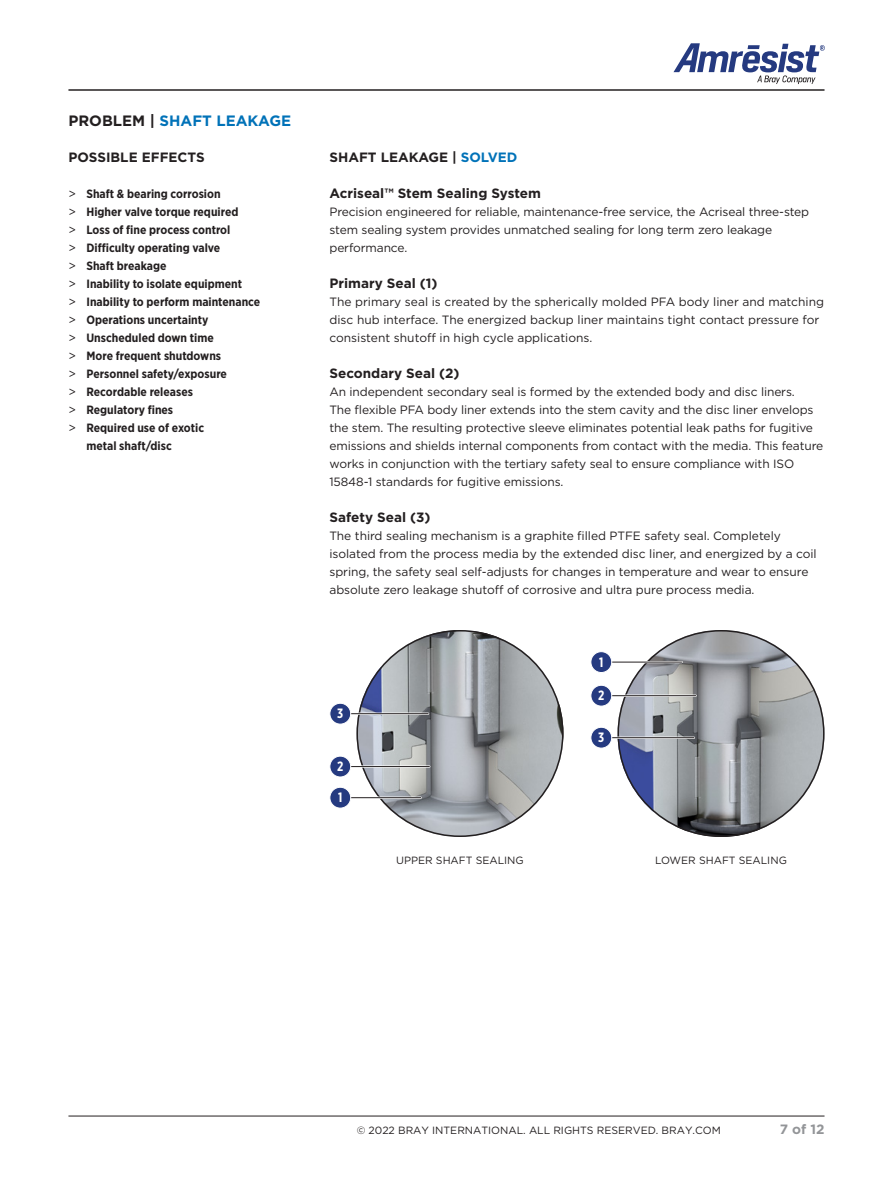
<style>
.page{position:relative;width:893px;height:1188px;background:#fff}
.page>*{position:absolute;margin:0;border:0;box-sizing:border-box;transform-origin:0 0}
.Subhead_1{font:700 15px "Gotham";color:#0072b8}
.Subhead_2{font:700 13.5px "Gotham";color:#231f20}
.Balloon_Number{font:700 13.5px "Gotham X Narrow";color:#fff}
.t1{font:700 13.5px "Gotham";color:#939598}
.Body_Text{font:12px/18px "Gotham";letter-spacing:-.01em;color:#231f20}
.t2{font:700 12px/18px "Gotham Narrow";color:#231f20}
.t3{font:10.5px "Gotham";color:#231f20}
.s1{color:#231f20}
.s2{font-family:"Gotham";font-weight:400}
.s3{color:#0072b8}
</style>
<div class="page">
<hr style="left:68px;top:1116px;width:756px;height:1px;background:#231f20">
<hr style="left:68px;top:89px;width:756px;height:2px;background:#231f20">
<img style="left:356px;top:630px;width:207px;height:207px;border-radius:103px">
<img style="left:617px;top:630px;width:207px;height:207px;border-radius:103px">
<hr style="left:351px;top:765px;width:78px;height:3px;background:#fff">
<hr style="left:351px;top:766px;width:78px;height:1px;background:#231f20">
<hr style="left:612px;top:737px;width:82px;height:2px;background:#fff">
<hr style="left:612px;top:737px;width:82px;height:1px;background:#231f20">
<hr style="left:351px;top:797px;width:70px;height:2px;background:#fff">
<hr style="left:351px;top:797px;width:70px;height:1px;background:#231f20">
<hr style="left:612px;top:661px;width:70px;height:2px;background:#fff">
<hr style="left:612px;top:662px;width:70px;height:1px;background:#231f20">
<hr style="left:351px;top:713px;width:77px;height:2px;background:#fff">
<hr style="left:351px;top:713px;width:77px;height:1px;background:#231f20">
<hr style="left:612px;top:695px;width:84px;height:2px;background:#fff">
<hr style="left:612px;top:695px;width:84px;height:1px;background:#231f20">
<div style="left:330px;top:703px;width:21px;height:21px;background:#253a80;border-radius:50%"></div>
<div style="left:329px;top:703px;width:22px;height:21px;border:1px solid #fff;border-radius:50%"></div>
<div style="left:591px;top:685px;width:21px;height:21px;background:#253a80;border-radius:50%"></div>
<div style="left:590px;top:685px;width:22px;height:21px;border:1px solid #fff;border-radius:50%"></div>
<div style="left:330px;top:756px;width:21px;height:21px;background:#253a80;border-radius:50%"></div>
<div style="left:329px;top:756px;width:22px;height:21px;border:1px solid #fff;border-radius:50%"></div>
<div style="left:591px;top:727px;width:21px;height:21px;background:#253a80;border-radius:50%"></div>
<div style="left:590px;top:727px;width:22px;height:21px;border:1px solid #fff;border-radius:50%"></div>
<div style="left:330px;top:787px;width:21px;height:21px;background:#253a80;border-radius:50%"></div>
<div style="left:329px;top:787px;width:22px;height:21px;border:1px solid #fff;border-radius:50%"></div>
<div style="left:591px;top:652px;width:21px;height:21px;background:#253a80;border-radius:50%"></div>
<div style="left:590px;top:651px;width:22px;height:22px;border:1px solid #fff;border-radius:50%"></div>
<svg style="left:673px;top:43px;width:151px;height:41px"></svg>
<p class="Subhead_1" style="left:68px;top:111px;width:224px"><span class="s1">PROBLEM |</span> SHAFT LEAKAGE</p>
<p class="Subhead_2" style="left:68px;top:148px;width:138px">POSSIBLE EFFECTS</p>
<p class="t2" style="left:68px;top:185px;width:154px"><span class="s2">&gt;</span> Shaft &amp; bearing corrosion</p>
<p class="t2" style="left:68px;top:203px;width:171px"><span class="s2">&gt;</span> Higher valve torque required</p>
<p class="t2" style="left:68px;top:221px;width:163px"><span class="s2">&gt;</span> Loss of fine process control</p>
<p class="t2" style="left:68px;top:239px;width:153px"><span class="s2">&gt;</span> Difficulty operating valve</p>
<p class="t2" style="left:68px;top:257px;width:100px"><span class="s2">&gt;</span> Shaft breakage</p>
<p class="t2" style="left:68px;top:275px;width:175px"><span class="s2">&gt;</span> Inability to isolate equipment</p>
<p class="t2" style="left:68px;top:293px;width:193px"><span class="s2">&gt;</span> Inability to perform maintenance</p>
<p class="t2" style="left:68px;top:311px;width:141px"><span class="s2">&gt;</span> Operations uncertainty</p>
<p class="t2" style="left:68px;top:329px;width:147px"><span class="s2">&gt;</span> Unscheduled down time</p>
<p class="t2" style="left:68px;top:347px;width:154px"><span class="s2">&gt;</span> More frequent shutdowns</p>
<p class="t2" style="left:68px;top:365px;width:160px"><span class="s2">&gt;</span> Personnel safety/exposure</p>
<p class="t2" style="left:68px;top:383px;width:126px"><span class="s2">&gt;</span> Recordable releases</p>
<p class="t2" style="left:68px;top:401px;width:106px"><span class="s2">&gt;</span> Regulatory fines</p>
<p class="t2" style="left:86px;top:419px;width:119px;text-indent:-18px"><span class="s2">&gt;</span> Required use of exotic metal shaft/disc</p>
<p class="Subhead_2" style="left:329px;top:148px;width:190px">SHAFT LEAKAGE | <span class="s3">SOLVED</span></p>
<p class="Subhead_2" style="left:329px;top:184px;width:213px">Acriseal™ Stem Sealing System</p>
<p class="Body_Text" style="left:329px;top:202px;width:481px">Precision engineered for reliable, maintenance-free service, the Acriseal three-step stem sealing system provides unmatched sealing for long term zero leakage performance.</p>
<p class="Subhead_2" style="left:329px;top:274px;width:110px">Primary Seal (1)</p>
<p class="Body_Text" style="left:329px;top:292px;width:496px">The primary seal is created by the spherically molded PFA body liner and matching disc hub interface. The energized backup liner maintains tight contact pressure for consistent shutoff in high cycle applications.</p>
<p class="Subhead_2" style="left:329px;top:364px;width:132px">Secondary Seal (2)</p>
<p class="Body_Text" style="left:329px;top:382px;width:495px">An independent secondary seal is formed by the extended body and disc liners.<br>The flexible PFA body liner extends into the stem cavity and the disc liner envelops the stem. The resulting protective sleeve eliminates potential leak paths for fugitive emissions and shields internal components from contact with the media. This feature works in conjunction with the tertiary safety seal to ensure compliance with ISO 15848-1 standards for fugitive emissions.</p>
<p class="Subhead_2" style="left:329px;top:508px;width:103px">Safety Seal (3)</p>
<p class="Body_Text" style="left:329px;top:526px;width:489px">The third sealing mechanism is a graphite filled PTFE safety seal. Completely isolated from the process media by the extended disc liner, and energized by a coil spring, the safety seal self-adjusts for changes in temperature and wear to ensure absolute zero leakage shutoff of corrosive and ultra pure process media.</p>
<p class="Balloon_Number" style="left:599px;top:654px;width:6px">1</p>
<p class="Balloon_Number" style="left:337px;top:705px;width:8px">3</p>
<p class="Balloon_Number" style="left:337px;top:758px;width:8px">2</p>
<p class="Balloon_Number" style="left:338px;top:789px;width:6px">1</p>
<p class="Balloon_Number" style="left:598px;top:687px;width:8px">2</p>
<p class="Balloon_Number" style="left:598px;top:729px;width:8px">3</p>
<p class="t3" style="left:396px;top:854px;width:129px">UPPER SHAFT SEALING</p>
<p class="t3" style="left:655px;top:854px;width:133px">LOWER SHAFT SEALING</p>
<p class="t3" style="left:357px;top:1124px;width:366px">© 2022 BRAY INTERNATIONAL. ALL RIGHTS RESERVED. BRAY.COM</p>
<p class="t1" style="left:780px;top:1120px;width:46px">7 of 12</p>
</div>
